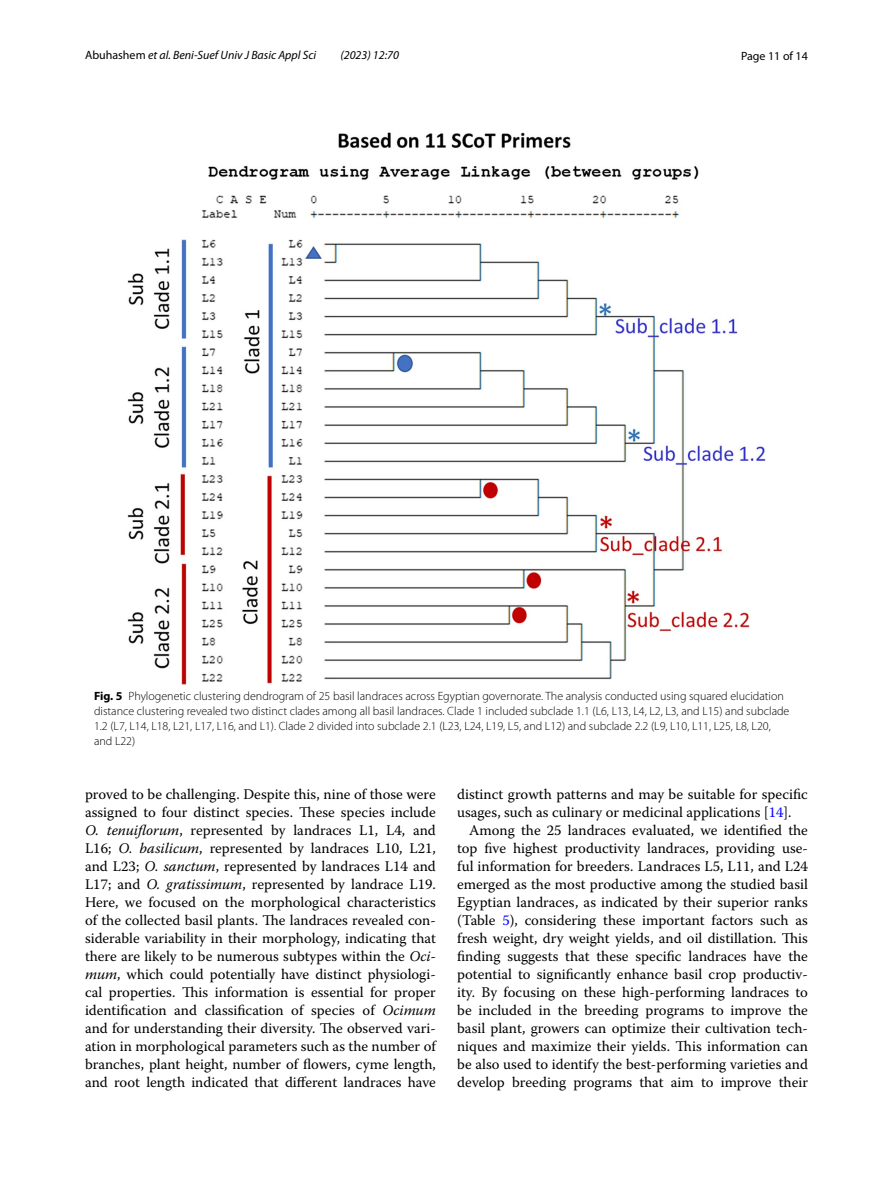
<style>
.page{position:relative;width:893px;height:1187px;background:#fff}
.page>*{position:absolute;margin:0;border:0;box-sizing:border-box;transform-origin:0 0}
.t1{font:14.7px/18px "Warnock Pro";color:#000;text-align:justify}
.t2{font:300 12px/15px "Myriad Pro";color:#000}
.t3{font:italic 12px "Myriad Pro";color:#000}
.t4{font:12px "Myriad Pro";color:#000}
.s1{font-style:normal}
.s2{font-weight:700}
.s3{font-style:italic}
.s4{color:#00f}
</style>
<div class="page">
<img style="left:128px;top:133px;width:637px;height:552px">
<p class="t3" style="left:85px;top:48px;width:233px"><span class="s1">Abuhashem</span> et al. Beni-Suef Univ J Basic Appl Sci</p>
<p class="t3" style="left:340px;top:48px;width:60px">(2023) 12:70</p>
<p class="t4" style="left:741px;top:48px;width:68px">Page 11 of 14</p>
<p class="t2" style="left:94px;top:688px;width:697px"><span class="s2">Fig. 5</span> Phylogenetic clustering dendrogram of 25 basil landraces across Egyptian governorate. The analysis conducted using squared elucidation distance clustering revealed two distinct clades among all basil landraces. Clade 1 included subclade 1.1 (L6, L13, L4, L2, L3, and L15) and subclade 1.2 (L7, L14, L18, L21, L17, L16, and L1). Clade 2 divided into subclade 2.1 (L23, L24, L19, L5, and L12) and subclade 2.2 (L9, L10, L11, L25, L8, L20, and L22)</p>
<p class="t1" style="left:85px;top:785px;width:352px">proved to be challenging. Despite this, nine of those were assigned to four distinct species. These species include <span class="s3">O. tenuiflorum</span>, represented by landraces L1, L4, and L16; <span class="s3">O. basilicum</span>, represented by landraces L10, L21, and L23; <span class="s3">O. sanctum</span>, represented by landraces L14 and L17; and <span class="s3">O. gratissimum</span>, represented by landrace L19.<br>Here, we focused on the morphological characteristics of the collected basil plants. The landraces revealed con&shy;siderable variability in their morphology, indicating that there are likely to be numerous subtypes within the <span class="s3">Oci&shy;mum</span>, which could potentially have distinct physiologi&shy;cal properties. This information is essential for proper identification and classification of species of <span class="s3">Ocimum </span>and for understanding their diversity. The observed vari&shy;ation in morphological parameters such as the number of branches, plant height, number of flowers, cyme length, and root length indicated that different landraces have</p>
<p class="t1" style="left:457px;top:785px;width:352px">distinct growth patterns and may be suitable for specific usages, such as culinary or medicinal applications [<span class="s4">14</span>].</p>
<p class="t1" style="left:457px;top:821px;width:352px;text-indent:12px">Among the 25 landraces evaluated, we identified the top five highest productivity landraces, providing use&shy;ful information for breeders. Landraces L5, L11, and L24 emerged as the most productive among the studied basil Egyptian landraces, as indicated by their superior ranks (Table <span class="s4">5</span>), considering these important factors such as fresh weight, dry weight yields, and oil distillation. This finding suggests that these specific landraces have the potential to significantly enhance basil crop productiv&shy;ity. By focusing on these high-performing landraces to be included in the breeding programs to improve the basil plant, growers can optimize their cultivation tech&shy;niques and maximize their yields. This information can be also used to identify the best-performing varieties and develop breeding programs that aim to improve their</p>
</div>
